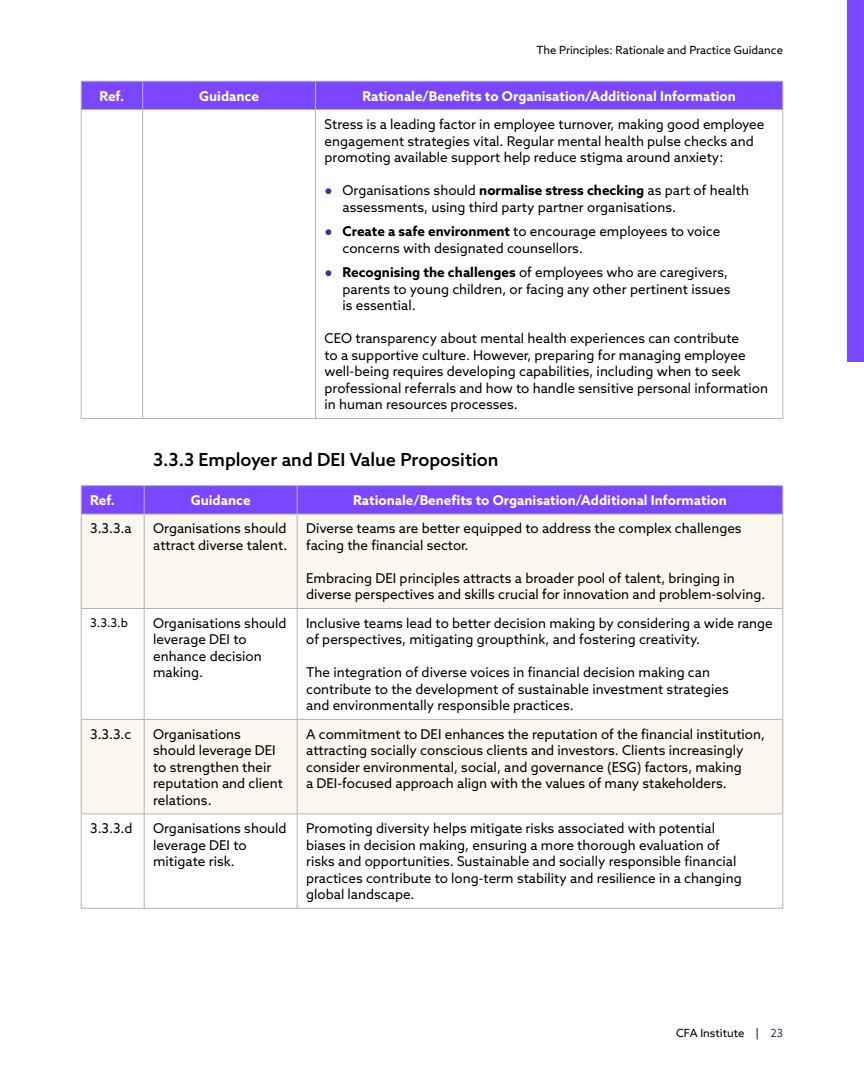
<style>
.page{position:relative;width:864px;height:1080px;background:#fff}
.page>*{position:absolute;margin:0;border:0;box-sizing:border-box;transform-origin:0 0}
.t1{font:500 18px "Azo Sans";color:#000}
.TB{font:13.5px/16.5px "Azo Sans";color:#000}
.TB_CH{font:700 13.5px "Azo Sans";color:#fff}
.TB_CH_left{font:700 13.5px "Azo Sans";color:#fff}
.TB-2{font:12px "Azo Sans";color:#000}
.t2{font:11.25px "Azo Sans";color:#000}
.s1{font-family:"Times New Roman";font-weight:700;color:#452f8f}
.s2{font-weight:700}
.s3{color:#452f8f}
</style>
<div class="page">
<div style="left:848px;top:0;width:16px;height:362px;background:#7a46ff"></div>
<div style="left:81px;top:81px;width:703px;height:29px;background:#7a46ff"></div>
<hr style="left:81px;top:109px;width:62px;height:1px;background:#b1b4b6">
<hr style="left:81px;top:110px;width:1px;height:308px;background:#b1b4b6">
<hr style="left:143px;top:109px;width:173px;height:1px;background:#b1b4b6">
<hr style="left:142px;top:110px;width:1px;height:308px;background:#b1b4b6">
<hr style="left:316px;top:109px;width:467px;height:1px;background:#b1b4b6">
<hr style="left:315px;top:110px;width:1px;height:308px;background:#b1b4b6">
<hr style="left:783px;top:110px;width:1px;height:308px;background:#b1b4b6">
<hr style="left:81px;top:418px;width:62px;height:1px;background:#b1b4b6">
<hr style="left:143px;top:418px;width:173px;height:1px;background:#b1b4b6">
<hr style="left:316px;top:418px;width:467px;height:1px;background:#b1b4b6">
<svg style="left:82px;top:515px;width:701px;height:299px;fill:#fbf6ee"></svg>
<hr style="left:81px;top:485px;width:63px;height:1px;background:#b1b4b6">
<hr style="left:144px;top:485px;width:153px;height:1px;background:#b1b4b6">
<hr style="left:297px;top:485px;width:486px;height:1px;background:#b1b4b6">
<svg style="left:81px;top:486px;width:703px;height:28px;background:#7b49fd"></svg>
<hr style="left:81px;top:514px;width:63px;height:1px;background:#b1b4b6">
<hr style="left:81px;top:514px;width:1px;height:94px;background:#b1b4b6">
<hr style="left:144px;top:514px;width:153px;height:1px;background:#b1b4b6">
<hr style="left:144px;top:514px;width:1px;height:94px;background:#b1b4b6">
<hr style="left:297px;top:514px;width:486px;height:1px;background:#b1b4b6">
<hr style="left:297px;top:514px;width:1px;height:94px;background:#b1b4b6">
<hr style="left:783px;top:514px;width:1px;height:94px;background:#b1b4b6">
<hr style="left:81px;top:608px;width:63px;height:1px;background:#b1b4b6">
<hr style="left:81px;top:609px;width:1px;height:110px;background:#b1b4b6">
<hr style="left:144px;top:608px;width:153px;height:1px;background:#b1b4b6">
<hr style="left:144px;top:609px;width:1px;height:110px;background:#b1b4b6">
<hr style="left:297px;top:608px;width:486px;height:1px;background:#b1b4b6">
<hr style="left:297px;top:609px;width:1px;height:110px;background:#b1b4b6">
<hr style="left:783px;top:609px;width:1px;height:110px;background:#b1b4b6">
<hr style="left:81px;top:719px;width:63px;height:1px;background:#b1b4b6">
<hr style="left:81px;top:720px;width:1px;height:94px;background:#b1b4b6">
<hr style="left:144px;top:719px;width:153px;height:1px;background:#b1b4b6">
<hr style="left:144px;top:720px;width:1px;height:94px;background:#b1b4b6">
<hr style="left:297px;top:719px;width:486px;height:1px;background:#b1b4b6">
<hr style="left:297px;top:720px;width:1px;height:94px;background:#b1b4b6">
<hr style="left:783px;top:720px;width:1px;height:94px;background:#b1b4b6">
<hr style="left:81px;top:814px;width:63px;height:1px;background:#b1b4b6">
<hr style="left:81px;top:814px;width:1px;height:94px;background:#b1b4b6">
<hr style="left:144px;top:814px;width:153px;height:1px;background:#b1b4b6">
<hr style="left:144px;top:814px;width:1px;height:94px;background:#b1b4b6">
<hr style="left:297px;top:814px;width:486px;height:1px;background:#b1b4b6">
<hr style="left:297px;top:814px;width:1px;height:94px;background:#b1b4b6">
<hr style="left:783px;top:814px;width:1px;height:94px;background:#b1b4b6">
<hr style="left:81px;top:908px;width:63px;height:1px;background:#b1b4b6">
<hr style="left:144px;top:908px;width:153px;height:1px;background:#b1b4b6">
<hr style="left:297px;top:908px;width:486px;height:1px;background:#b1b4b6">
<p class="t2" style="left:536px;top:43px;width:248px">The Principles: Rationale and Practice Guidance</p>
<p class="TB_CH" style="left:99px;top:87px;width:26px">Ref.</p>
<p class="TB_CH" style="left:199px;top:87px;width:61px">Guidance</p>
<p class="TB_CH" style="left:362px;top:87px;width:375px">Rationale/Benefits to Organisation/Additional Information</p>
<p class="TB" style="left:325px;top:116px;width:441px">Stress is a leading factor in employee turnover, making good employee engagement strategies vital. Regular mental health pulse checks and promoting available support help reduce stigma around anxiety:</p>
<p class="TB" style="left:343px;top:182px;width:408px;text-indent:-18px"><span class="s1">●</span> Organisations should <span class="s2">normalise stress checking</span> as part of health assessments, using third party partner organisations.</p>
<p class="TB" style="left:343px;top:223px;width:379px;text-indent:-18px"><span class="s1">●</span> <span class="s2">Create a safe environment</span> to encourage employees to voice concerns with designated counsellors.</p>
<p class="TB" style="left:343px;top:264px;width:390px;text-indent:-18px"><span class="s1">●</span> <span class="s2">Recognising the challenges</span> of employees who are caregivers, parents to young children, or facing any other pertinent issues is essential.</p>
<p class="TB" style="left:325px;top:330px;width:445px">CEO transparency about mental health experiences can contribute<br>to a supportive culture. However, preparing for managing employee well-being requires developing capabilities, including when to seek professional referrals and how to handle sensitive personal information in human resources processes.</p>
<h3 class="t1" style="left:153px;top:448px;width:347px">3.3.3 Employer and DEI Value Proposition</h3>
<p class="TB_CH_left" style="left:90px;top:491px;width:26px">Ref.</p>
<p class="TB_CH" style="left:191px;top:491px;width:61px">Guidance</p>
<p class="TB_CH" style="left:353px;top:491px;width:375px">Rationale/Benefits to Organisation/Additional Information</p>
<p class="TB" style="left:90px;top:520px;width:43px">3.3.3.a</p>
<p class="TB" style="left:153px;top:520px;width:136px">Organisations should attract diverse talent.</p>
<p class="TB" style="left:306px;top:520px;width:437px">Diverse teams are better equipped to address the complex challenges facing the financial sector.</p>
<p class="TB" style="left:306px;top:570px;width:461px">Embracing DEI principles attracts a broader pool of talent, bringing in diverse perspectives and skills crucial for innovation and problem-solving.</p>
<p class="TB-2" style="left:90px;top:615px;width:39px">3.3.3.b</p>
<p class="TB" style="left:153px;top:615px;width:135px">Organisations should leverage DEI to enhance decision making.</p>
<p class="TB" style="left:306px;top:615px;width:468px">Inclusive teams lead to better decision making by considering a wide range of perspectives, mitigating groupthink, and fostering creativity.</p>
<p class="TB" style="left:306px;top:664px;width:424px">The integration of diverse voices in financial decision making can contribute to the development of sustainable investment strategies and environmentally responsible practices.</p>
<p class="TB" style="left:90px;top:726px;width:43px">3.3.3.c</p>
<p class="TB" style="left:153px;top:726px;width:131px">Organisations should leverage DEI to strengthen their reputation and client relations.</p>
<p class="TB" style="left:306px;top:726px;width:460px">A commitment to DEI enhances the reputation of the financial institution, attracting socially conscious clients and investors. Clients increasingly consider environmental, social, and governance (ESG) factors, making<br>a DEI-focused approach align with the values of many stakeholders.</p>
<p class="TB" style="left:90px;top:820px;width:44px">3.3.3.d</p>
<p class="TB" style="left:153px;top:820px;width:135px">Organisations should leverage DEI to mitigate risk.</p>
<p class="TB" style="left:306px;top:820px;width:437px">Promoting diversity helps mitigate risks associated with potential biases in decision making, ensuring a more thorough evaluation of risks and opportunities. Sustainable and socially responsible financial practices contribute to long-term stability and resilience in a changing global landscape.</p>
<p class="t2" style="left:676px;top:1026px;width:108px">CFA Institute | <span class="s3">23</span></p>
</div>
